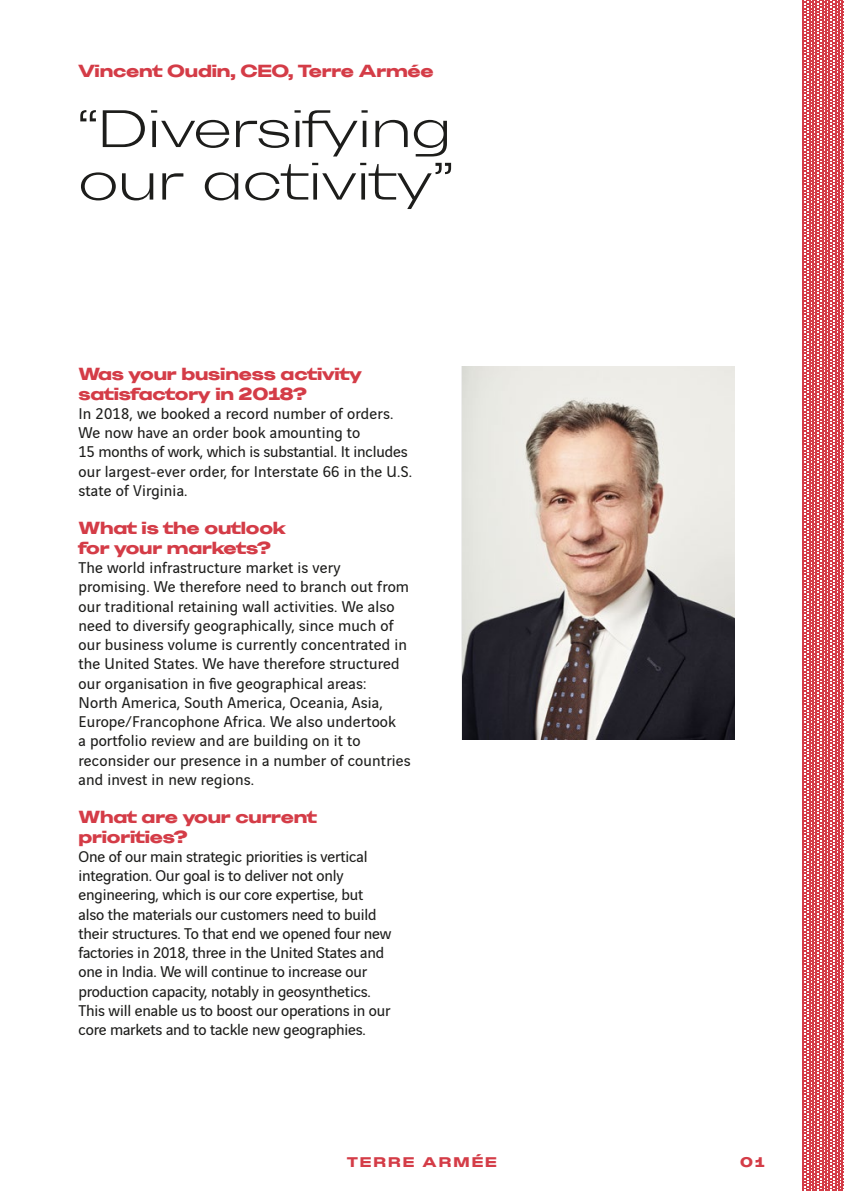
<style>
.page{position:relative;width:844px;height:1191px;background:#fff}
.page>*{position:absolute;margin:0;border:0;box-sizing:border-box;transform-origin:0 0}
.t1{font:52.5px/52.5px "POLICESTUDIO Generic 300";color:#1d1d1b}
.t2{font:17.5px/19.2px "POLICESTUDIO Generic 800";letter-spacing:-.01em;color:#d43c47}
.t3{font:16.62px/19.2px "Vinci Sans";letter-spacing:.01em;color:#1d1d1b}
.t4{font:16.62px/19.2px "Vinci Sans";letter-spacing:-.01em;color:#1d1d1b}
.t5{font:14px "POLICESTUDIO Generic 800";letter-spacing:.15em;color:#d43c47}
</style>
<div class="page">
<svg style="left:802px;top:0;width:41px;height:1191px;fill:#d43c47"></svg>
<img style="left:462px;top:366px;width:272px;height:374px">
<p class="t2" style="left:78px;top:61px;width:357px">Vincent Oudin, CEO, Terre Armée</p>
<h1 class="t1" style="left:78px;top:102px;width:376px">“Diversifying our activity”</h1>
<p class="t2" style="left:78px;top:365px;width:285px">Was your business activity satisfactory in 2018?</p>
<p class="t3" style="left:78px;top:402px;width:335px">In 2018, we booked a record number of orders.<br>We now have an order book amounting to<br>15 months of work, which is substantial. It includes our largest-ever order, for Interstate 66 in the U.S. state of Virginia.</p>
<p class="t2" style="left:78px;top:519px;width:209px">What is the outlook for your markets?</p>
<p class="t3" style="left:78px;top:556px;width:334px">The world infrastructure market is very promising. We therefore need to branch out from our traditional retaining wall activities. We also need to diversify geographically, since much of our business volume is currently concentrated in the United States. We have therefore structured our organisation in five geographical areas:<br>North America, South America, Oceania, Asia, Europe/Francophone Africa. We also undertook<br>a portfolio review and are building on it to reconsider our presence in a number of countries and invest in new regions.</p>
<p class="t2" style="left:78px;top:807px;width:240px">What are your current priorities?</p>
<p class="t4" style="left:78px;top:845px;width:314px">One of our main strategic priorities is vertical integration. Our goal is to deliver not only engineering, which is our core expertise, but also the materials our customers need to build their structures. To that end we opened four new factories in 2018, three in the United States and one in India. We will continue to increase our production capacity, notably in geosynthetics.<br>This will enable us to boost our operations in our core markets and to tackle new geographies.</p>
<p class="t5" style="left:347px;top:1153px;width:151px">TERRE ARMÉE</p>
<p class="t5" style="left:740px;top:1153px;width:26px">01</p>
</div>
